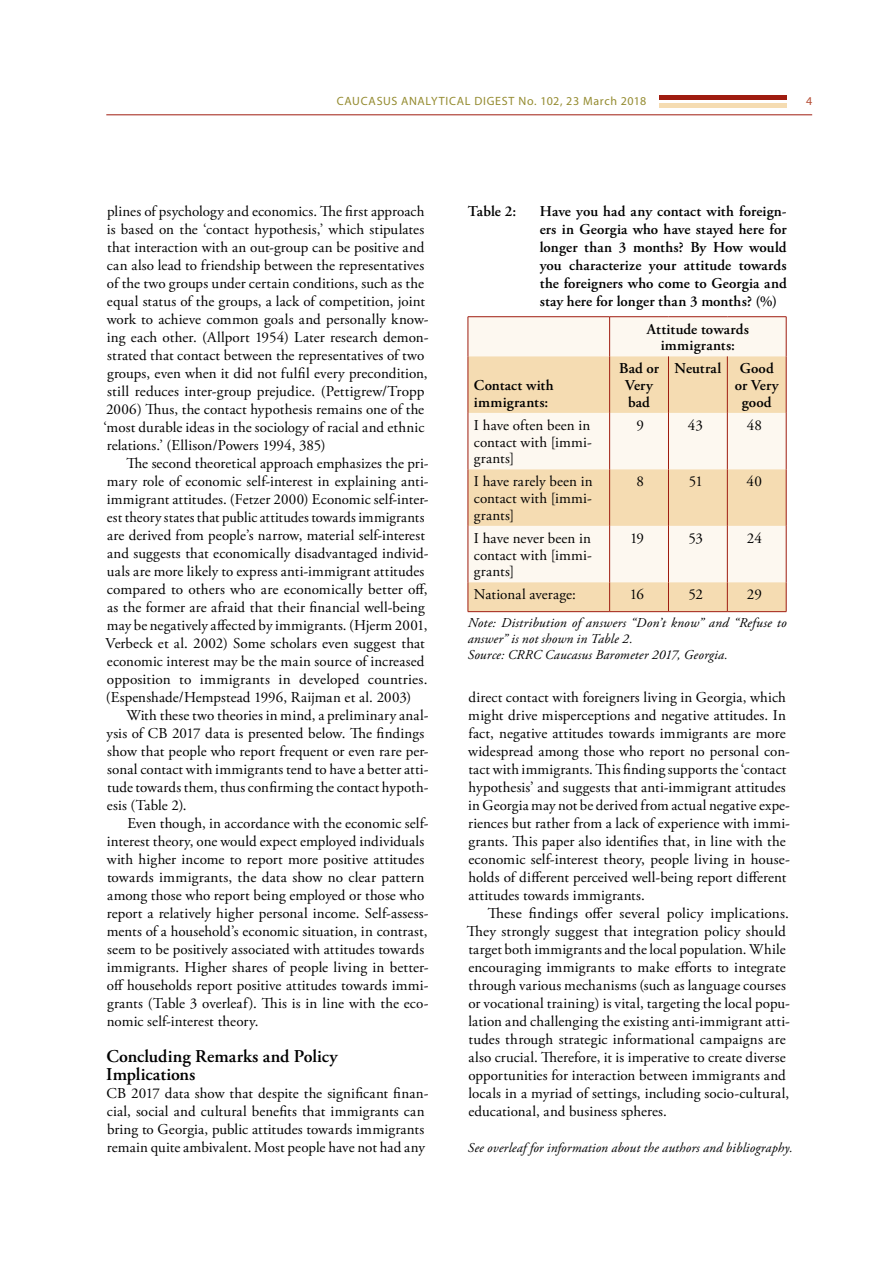
<style>
.page{position:relative;width:893px;height:1263px;background:#fff}
.page>*{position:absolute;margin:0;border:0;box-sizing:border-box;transform-origin:0 0}
.t1{font:600 18px/18px "Adobe Garamond Pro";color:#000}
.t2{font:15px/18px "Adobe Garamond Pro";letter-spacing:.01em;color:#000}
.t3{font:600 15px/18px "Adobe Garamond Pro";letter-spacing:.01em;color:#000;text-align:center}
.t4{font:italic 13.5px/16.2px "Adobe Garamond Pro";letter-spacing:.01em;color:#000}
.t5{font:12px "Myriad Pro";letter-spacing:.055em;color:#948b30}
.t6{font:12px "Myriad Pro";color:#b44c33}
</style>
<div class="page">
<div style="left:659px;top:103px;width:128px;height:5px;background:#f5dcb2"></div>
<hr style="left:659px;top:96px;width:128px;height:4px;background:#9f1c10">
<hr style="left:106px;top:114px;width:706px;height:1px;background:#9f1c10">
<div style="left:469px;top:317px;width:317px;height:39px;background:#fdf8f0"></div>
<svg style="left:469px;top:356px;width:317px;height:255px;fill:#f5dcb2"></svg>
<hr style="left:468px;top:316px;width:142px;height:1px;background:#9f1c10">
<hr style="left:468px;top:317px;width:1px;height:39px;background:#9f1c10">
<hr style="left:610px;top:316px;width:58px;height:1px;background:#9f1c10">
<hr style="left:609px;top:317px;width:1px;height:39px;background:#9f1c10">
<hr style="left:668px;top:316px;width:59px;height:1px;background:#9f1c10">
<hr style="left:727px;top:316px;width:59px;height:1px;background:#9f1c10">
<hr style="left:786px;top:317px;width:1px;height:39px;background:#9f1c10">
<hr style="left:468px;top:356px;width:1px;height:57px;background:#9f1c10">
<hr style="left:609px;top:356px;width:1px;height:57px;background:#9f1c10">
<hr style="left:668px;top:356px;width:1px;height:57px;background:#9f1c10">
<hr style="left:727px;top:356px;width:1px;height:57px;background:#9f1c10">
<hr style="left:786px;top:356px;width:1px;height:57px;background:#9f1c10">
<hr style="left:468px;top:413px;width:1px;height:56px;background:#9f1c10">
<hr style="left:609px;top:413px;width:1px;height:56px;background:#9f1c10">
<hr style="left:668px;top:413px;width:1px;height:56px;background:#9f1c10">
<hr style="left:727px;top:413px;width:1px;height:56px;background:#9f1c10">
<hr style="left:786px;top:413px;width:1px;height:56px;background:#9f1c10">
<hr style="left:468px;top:469px;width:1px;height:57px;background:#9f1c10">
<hr style="left:609px;top:469px;width:1px;height:57px;background:#9f1c10">
<hr style="left:668px;top:469px;width:1px;height:57px;background:#9f1c10">
<hr style="left:727px;top:469px;width:1px;height:57px;background:#9f1c10">
<hr style="left:786px;top:469px;width:1px;height:57px;background:#9f1c10">
<hr style="left:468px;top:526px;width:1px;height:56px;background:#9f1c10">
<hr style="left:609px;top:526px;width:1px;height:56px;background:#9f1c10">
<hr style="left:668px;top:526px;width:1px;height:56px;background:#9f1c10">
<hr style="left:727px;top:526px;width:1px;height:56px;background:#9f1c10">
<hr style="left:786px;top:526px;width:1px;height:56px;background:#9f1c10">
<svg style="left:609px;top:582px;width:1px;height:29px"></svg>
<svg style="left:668px;top:582px;width:1px;height:29px"></svg>
<svg style="left:727px;top:582px;width:1px;height:29px"></svg>
<svg style="left:468px;top:582px;width:1px;height:29px"></svg>
<svg style="left:786px;top:582px;width:1px;height:29px"></svg>
<hr style="left:468px;top:611px;width:142px;height:1px;background:#9f1c10">
<hr style="left:610px;top:611px;width:58px;height:1px;background:#9f1c10">
<hr style="left:668px;top:611px;width:59px;height:1px;background:#9f1c10">
<hr style="left:727px;top:611px;width:59px;height:1px;background:#9f1c10">
<p class="t5" style="left:337px;top:94px;width:311px">CAUCASUS ANALYTICAL DIGEST No. 102, 23 March 2018</p>
<p class="t6" style="left:806px;top:94px;width:8px">4</p>
<p class="t2" style="left:104px;top:203px;width:326px">plines of psychology and economics. The first approach is based on the ‘contact hypothesis,’ which stipulates that interaction with an out-group can be positive and can also lead to friendship between the representatives of the two groups under certain conditions, such as the equal status of the groups, a lack of competition, joint work to achieve common goals and personally know&shy;ing each other. (Allport 1954) Later research demon&shy;strated that contact between the representatives of two groups, even when it did not fulfil every precondition, still reduces inter-group prejudice. (Pettigrew/Tropp 2006) Thus, the contact hypothesis remains one of the ‘most durable ideas in the sociology of racial and ethnic relations.’ (Ellison/Powers 1994, 385)</p>
<p class="t2" style="left:106px;top:455px;width:324px;text-indent:21px">The second theoretical approach emphasizes the pri&shy;mary role of economic self-interest in explaining anti&shy;immigrant attitudes. (Fetzer 2000) Economic self-inter&shy;est theory states that public attitudes towards immigrants are derived from people’s narrow, material self-interest and suggests that economically disadvantaged individ&shy;uals are more likely to express anti-immigrant attitudes compared to others who are economically better off, as the former are afraid that their financial well-being may be negatively affected by immigrants. (Hjerm 2001, Verbeck et al. 2002) Some scholars even suggest that economic interest may be the main source of increased opposition to immigrants in developed countries. (Espenshade/Hempstead 1996, Raijman et al. 2003)</p>
<p class="t2" style="left:107px;top:707px;width:323px;text-indent:20px">With these two theories in mind, a preliminary anal&shy;ysis of CB 2017 data is presented below. The findings show that people who report frequent or even rare per&shy;sonal contact with immigrants tend to have a better atti&shy;tude towards them, thus confirming the contact hypoth&shy;esis (Table 2).</p>
<p class="t2" style="left:107px;top:815px;width:323px;text-indent:21px">Even though, in accordance with the economic self&shy;interest theory, one would expect employed individuals with higher income to report more positive attitudes towards immigrants, the data show no clear pattern among those who report being employed or those who report a relatively higher personal income. Self-assess&shy;ments of a household’s economic situation, in contrast, seem to be positively associated with attitudes towards immigrants. Higher shares of people living in better&shy;off households report positive attitudes towards immi&shy;grants (Table 3 overleaf). This is in line with the eco&shy;nomic self-interest theory.</p>
<p class="t1" style="left:106px;top:1048px;width:233px">Concluding Remarks and Policy<br>Implications</p>
<p class="t2" style="left:107px;top:1085px;width:323px">CB 2017 data show that despite the significant finan&shy;cial, social and cultural benefits that immigrants can bring to Georgia, public attitudes towards immigrants remain quite ambivalent. Most people have not had any</p>
<p class="t3" style="left:468px;top:202px;width:50px">Table 2:</p>
<p class="t3" style="left:540px;top:202px;width:248px;text-align:justify">Have you had any contact with foreign&shy;ers in Georgia who have stayed here for longer than 3 months? By How would you characterize your attitude towards the foreigners who come to Georgia and stay here for longer than 3 months? (%)</p>
<p class="t3" style="left:647px;top:321px;width:104px;line-height:16.8px">Attitude towards immigrants:</p>
<p class="t3" style="left:474px;top:377px;width:81px;line-height:16.8px;text-align:left">Contact with immigrants:</p>
<p class="t3" style="left:619px;top:360px;width:41px;line-height:16.8px">Bad or<br>Very bad</p>
<p class="t3" style="left:674px;top:360px;width:101px">Neutral Good</p>
<p class="t3" style="left:735px;top:376px;width:45px">or Very</p>
<p class="t3" style="left:742px;top:393px;width:31px">good</p>
<p class="t2" style="left:474px;top:417px;width:119px;line-height:16.8px;text-align:justify">I have often been in contact with [immi&shy;grants]</p>
<p class="t2" style="left:637px;top:416px;width:9px">9</p>
<p class="t2" style="left:688px;top:416px;width:17px">43</p>
<p class="t2" style="left:747px;top:416px;width:17px">48</p>
<p class="t2" style="left:474px;top:474px;width:120px;line-height:16.8px;text-align:justify">I have rarely been in contact with [immi&shy;grants]</p>
<p class="t2" style="left:637px;top:473px;width:9px">8</p>
<p class="t2" style="left:689px;top:473px;width:16px">51</p>
<p class="t2" style="left:747px;top:473px;width:17px">40</p>
<p class="t2" style="left:474px;top:530px;width:119px;line-height:16.8px;text-align:justify">I have never been in contact with [immi&shy;grants]</p>
<p class="t2" style="left:630px;top:529px;width:16px">19</p>
<p class="t2" style="left:688px;top:529px;width:16px">53</p>
<p class="t2" style="left:747px;top:529px;width:16px">24</p>
<p class="t2" style="left:474px;top:586px;width:104px">National average:</p>
<p class="t2" style="left:630px;top:586px;width:16px">16</p>
<p class="t2" style="left:688px;top:586px;width:16px">52</p>
<p class="t2" style="left:747px;top:586px;width:16px">29</p>
<p class="t4" style="left:468px;top:614px;width:320px">Note: Distribution of answers “Don’t know” and “Refuse to answer” is not shown in Table 2.<br>Source: CRRC Caucasus Barometer 2017, Georgia.</p>
<p class="t2" style="left:468px;top:689px;width:323px">direct contact with foreigners living in Georgia, which might drive misperceptions and negative attitudes. In fact, negative attitudes towards immigrants are more widespread among those who report no personal con&shy;tact with immigrants. This finding supports the ‘contact hypothesis’ and suggests that anti-immigrant attitudes in Georgia may not be derived from actual negative expe&shy;riences but rather from a lack of experience with immi&shy;grants. This paper also identifies that, in line with the economic self-interest theory, people living in house&shy;holds of different perceived well-being report different attitudes towards immigrants.</p>
<p class="t2" style="left:467px;top:905px;width:325px;text-indent:21px">These findings offer several policy implications.<br>They strongly suggest that integration policy should target both immigrants and the local population. While encouraging immigrants to make efforts to integrate through various mechanisms (such as language courses or vocational training) is vital, targeting the local popu&shy;lation and challenging the existing anti-immigrant atti&shy;tudes through strategic informational campaigns are also crucial. Therefore, it is imperative to create diverse opportunities for interaction between immigrants and locals in a myriad of settings, including socio-cultural, educational, and business spheres.</p>
<p class="t4" style="left:468px;top:1140px;width:326px">See overleaf for information about the authors and bibliography.</p>
</div>
